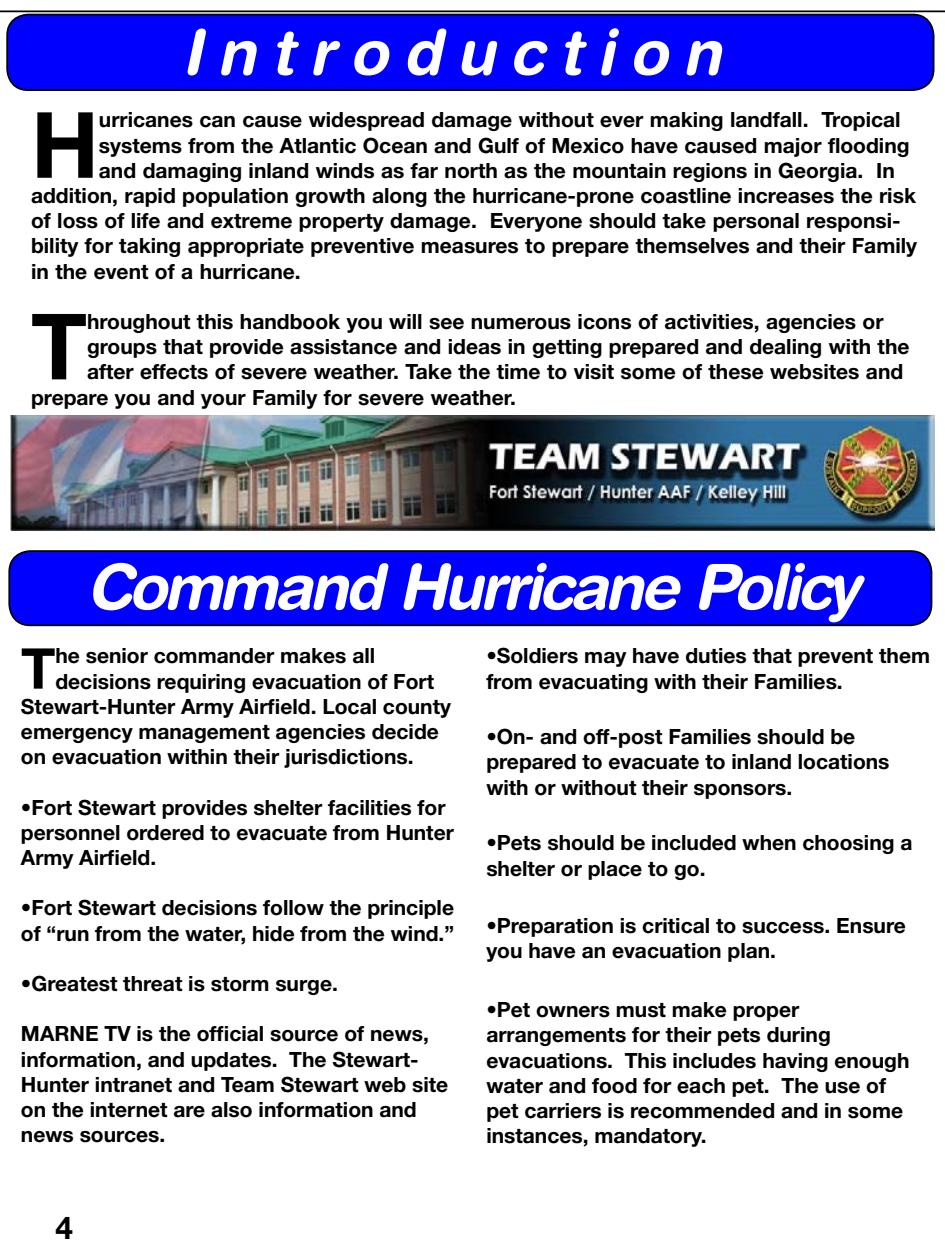
<style>
.page{position:relative;width:945px;height:1260px;background:#fff}
.page>*{position:absolute;margin:0;border:0;box-sizing:border-box;transform-origin:0 0}
.t1{font:700 91.52px "Helvetica Neue";color:#000}
.t2{font:italic 700 63px "Helvetica Rounded";letter-spacing:-.05em;color:#fff}
.t3{font:700 56.35px "Helvetica Neue";color:#000}
.t4{font:700 31.5px "Helvetica Neue";color:#000}
.t5{font:700 21px/25.2px "Helvetica Neue";color:#000}
</style>
<div class="page">
<svg style="left:0;top:10px;width:945px;height:617px"></svg>
<div style="left:7px;top:15px;width:927px;height:75px;background:#00f;border-radius:21px"></div>
<div style="left:6px;top:14px;width:929px;height:77px;border:2px solid #000;border-radius:21px"></div>
<div style="left:9px;top:551px;width:923px;height:74px;background:#00f;border-radius:21px"></div>
<div style="left:8px;top:550px;width:924px;height:76px;border:2px solid #000;border-radius:21px"></div>
<img style="left:10px;top:416px;width:924px;height:114px">
<h2 class="t2" style="left:182px;top:14px;width:540px">I n t r o d u c t i o n</h2>
<h1 class="t1" style="left:31px;top:89px;width:69px">H</h1>
<p class="t5" style="left:99px;top:107px;width:803px">urricanes can cause widespread damage without ever making landfall. Tropical</p>
<p class="t5" style="left:99px;top:132px;width:812px">systems from the Atlantic Ocean and Gulf of Mexico have caused major flooding</p>
<p class="t5" style="left:99px;top:157px;width:797px">and damaging inland winds as far north as the mountain regions in Georgia. In</p>
<p class="t5" style="left:31px;top:182px;width:887px">addition, rapid population growth along the hurricane-prone coastline increases the risk</p>
<p class="t5" style="left:31px;top:208px;width:871px">of loss of life and extreme property damage. Everyone should take personal responsi-</p>
<p class="t5" style="left:31px;top:233px;width:888px">bility for taking appropriate preventive measures to prepare themselves and their Family</p>
<p class="t5" style="left:31px;top:258px;width:271px">in the event of a hurricane.</p>
<h1 class="t1" style="left:31px;top:290px;width:57px">T</h1>
<p class="t5" style="left:87px;top:308px;width:798px">hroughout this handbook you will see numerous icons of activities, agencies or</p>
<p class="t5" style="left:87px;top:334px;width:824px">groups that provide assistance and ideas in getting prepared and dealing with the</p>
<p class="t5" style="left:87px;top:359px;width:818px">after effects of severe weather. Take the time to visit some of these websites and</p>
<p class="t5" style="left:31px;top:384px;width:486px">prepare you and your Family for severe weather.</p>
<h2 class="t2" style="left:86px;top:549px;width:775px">Command Hurricane Policy</h2>
<h3 class="t3" style="left:21px;top:634px;width:36px">T</h3>
<p class="t5" style="left:55px;top:643px;width:321px">he senior commander makes all</p>
<p class="t5" style="left:55px;top:668px;width:380px">decisions requiring evacuation of Fort</p>
<p class="t5" style="left:21px;top:693px;width:432px">Stewart-Hunter Army Airfield. Local county</p>
<p class="t5" style="left:21px;top:718px;width:419px">emergency management agencies decide</p>
<p class="t5" style="left:21px;top:744px;width:394px">on evacuation within their jurisdictions.</p>
<p class="t5" style="left:21px;top:794px;width:434px">•Fort Stewart provides shelter facilities for personnel ordered to evacuate from Hunter<br>Army Airfield.</p>
<p class="t5" style="left:21px;top:895px;width:435px">•Fort Stewart decisions follow the principle of “run from the water, hide from the wind.”</p>
<p class="t5" style="left:21px;top:970px;width:318px">•Greatest threat is storm surge.</p>
<p class="t5" style="left:21px;top:1021px;width:429px">MARNE TV is the official source of news, information, and updates. The Stewart-Hunter intranet and Team Stewart web site on the internet are also information and news sources.</p>
<h3 class="t4" style="left:55px;top:1208px;width:19px">4</h3>
<p class="t5" style="left:486px;top:643px;width:445px">•Soldiers may have duties that prevent them from evacuating with their Families.</p>
<p class="t5" style="left:486px;top:724px;width:405px">•On- and off-post Families should be prepared to evacuate to inland locations with or without their sponsors.</p>
<p class="t5" style="left:486px;top:830px;width:428px">•Pets should be included when choosing a shelter or place to go.</p>
<p class="t5" style="left:486px;top:912px;width:421px">•Preparation is critical to success. Ensure you have an evacuation plan.</p>
<p class="t5" style="left:486px;top:997px;width:425px">•Pet owners must make proper arrangements for their pets during evacuations. This includes having enough water and food for each pet. The use of pet carriers is recommended and in some instances, mandatory.</p>
</div>
